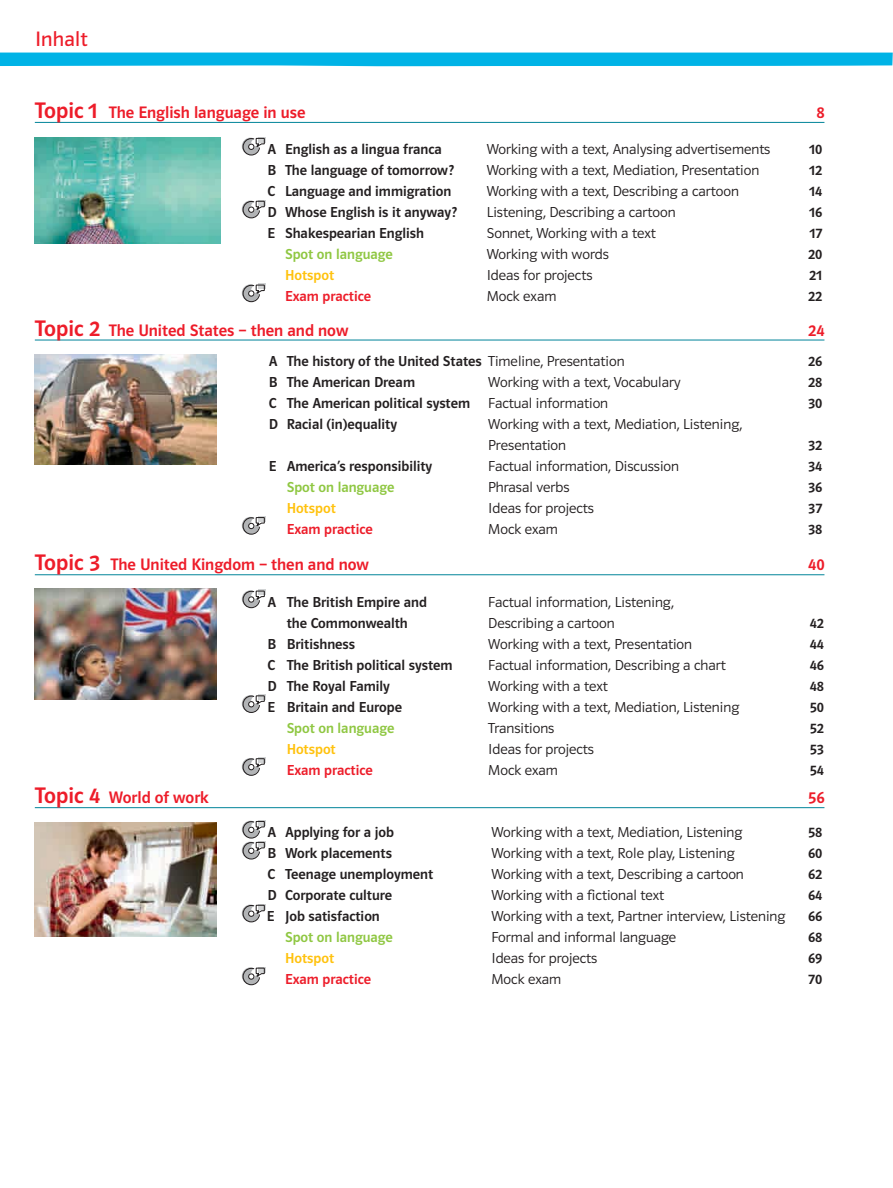
<style>
.page{position:relative;width:893px;height:1188px;background:#fff}
.page>*{position:absolute;margin:0;border:0;box-sizing:border-box;transform-origin:0 0}
.t1{font:21px "Polo ST11 K Buch";letter-spacing:.01em;color:#ed1c29}
.t2{font:16.65px "Polo ST11 K Krftg";color:#ed1c29}
.t3{font:14.55px/21px "Polo ST11 K Leicht";color:#231f20}
.t4{font:14.55px "Polo ST11 K Krftg";color:#231f20}
.t5{font:14.55px "Polo ST11 K Krftg";color:#8fc742}
.t6{font:14.55px "Polo ST11 K Krftg";color:#ed1c29}
.t7{font:14.55px "Polo ST11 K Krftg";color:#ffc20e}
.s1{font-size:22.5px}
.s2{font-family:"Polo ST11 K Leicht"}
</style>
<div class="page">
<svg style="left:1px;top:53px;width:891px;height:14px;background:#14b9e8"></svg>
<hr style="left:35px;top:122px;width:789px;height:1px;background:#008499">
<img style="left:35px;top:137px;width:185px;height:106px">
<div style="left:258px;top:137px;width:8px;height:6px;background:#d1d3d4"></div>
<svg style="left:242px;top:137px;width:23px;height:19px"></svg>
<div style="left:258px;top:200px;width:8px;height:6px;background:#d1d3d4"></div>
<svg style="left:242px;top:200px;width:23px;height:19px"></svg>
<div style="left:258px;top:284px;width:8px;height:5px;background:#d1d3d4"></div>
<svg style="left:242px;top:283px;width:23px;height:20px"></svg>
<hr style="left:35px;top:340px;width:789px;height:1px;background:#008499">
<img style="left:35px;top:355px;width:181px;height:109px">
<div style="left:258px;top:516px;width:8px;height:6px;background:#d1d3d4"></div>
<svg style="left:242px;top:517px;width:23px;height:18px"></svg>
<hr style="left:35px;top:574px;width:789px;height:1px;background:#008499">
<img style="left:35px;top:588px;width:181px;height:111px">
<div style="left:258px;top:590px;width:8px;height:5px;background:#d1d3d4"></div>
<svg style="left:242px;top:589px;width:23px;height:20px"></svg>
<div style="left:258px;top:694px;width:8px;height:6px;background:#d1d3d4"></div>
<svg style="left:242px;top:695px;width:23px;height:18px"></svg>
<div style="left:258px;top:757px;width:8px;height:6px;background:#d1d3d4"></div>
<svg style="left:242px;top:758px;width:23px;height:18px"></svg>
<hr style="left:35px;top:807px;width:789px;height:1px;background:#008499">
<img style="left:35px;top:822px;width:181px;height:114px">
<div style="left:258px;top:820px;width:8px;height:6px;background:#d1d3d4"></div>
<div style="left:258px;top:841px;width:8px;height:6px;background:#d1d3d4"></div>
<svg style="left:242px;top:820px;width:23px;height:40px"></svg>
<div style="left:258px;top:904px;width:8px;height:6px;background:#d1d3d4"></div>
<svg style="left:242px;top:904px;width:23px;height:19px"></svg>
<div style="left:258px;top:967px;width:8px;height:5px;background:#d1d3d4"></div>
<svg style="left:242px;top:967px;width:23px;height:19px"></svg>
<h1 class="t1" style="left:35px;top:27px;width:54px">Inhalt</h1>
<p class="t2" style="left:35px;top:106px;width:272px"><span class="s1">Topic 1</span> The English language in use</p>
<p class="t2" style="left:816px;top:106px;width:10px">8</p>
<p class="t4" style="left:267px;top:144px;width:176px">A English as a lingua franca</p>
<p class="t3" style="left:486px;top:140px;width:285px">Working with a text, Analysing advertisements</p>
<p class="t4" style="left:809px;top:144px;width:15px">10</p>
<p class="t4" style="left:267px;top:165px;width:188px">B The language of tomorrow?</p>
<p class="t3" style="left:486px;top:161px;width:274px">Working with a text, Mediation, Presentation</p>
<p class="t4" style="left:809px;top:165px;width:15px">12</p>
<p class="t4" style="left:267px;top:186px;width:185px">C Language and immigration</p>
<p class="t3" style="left:486px;top:182px;width:254px">Working with a text, Describing a cartoon</p>
<p class="t4" style="left:809px;top:186px;width:15px">14</p>
<p class="t4" style="left:267px;top:207px;width:191px">D Whose English is it anyway?</p>
<p class="t3" style="left:486px;top:203px;width:191px">Listening, Describing a cartoon</p>
<p class="t4" style="left:809px;top:207px;width:15px">16</p>
<p class="t4" style="left:267px;top:228px;width:158px">E Shakespearian English</p>
<p class="t3" style="left:486px;top:224px;width:171px">Sonnet, Working with a text</p>
<p class="t4" style="left:809px;top:228px;width:14px">17</p>
<p class="t5" style="left:285px;top:249px;width:109px">Spot on language</p>
<p class="t3" style="left:486px;top:245px;width:124px">Working with words</p>
<p class="t4" style="left:808px;top:249px;width:16px">20</p>
<p class="t7" style="left:285px;top:270px;width:51px">Hotspot</p>
<p class="t3" style="left:486px;top:266px;width:107px">Ideas for projects</p>
<p class="t4" style="left:809px;top:270px;width:15px">21</p>
<p class="t6" style="left:285px;top:291px;width:88px">Exam practice</p>
<p class="t3" style="left:486px;top:287px;width:71px">Mock exam</p>
<p class="t4" style="left:808px;top:291px;width:16px">22</p>
<p class="t2" style="left:35px;top:324px;width:315px"><span class="s1">Topic 2</span> The United States – then and now</p>
<p class="t2" style="left:808px;top:324px;width:18px">24</p>
<p class="t4" style="left:269px;top:355px;width:357px">A The history of the United States <span class="s2">Timeline, Presentation</span></p>
<p class="t4" style="left:808px;top:355px;width:16px">26</p>
<p class="t4" style="left:269px;top:376px;width:148px">B The American Dream</p>
<p class="t3" style="left:488px;top:373px;width:194px">Working with a text, Vocabulary</p>
<p class="t4" style="left:808px;top:376px;width:16px">28</p>
<p class="t4" style="left:269px;top:397px;width:341px">C The American political system <span class="s2">Factual information</span></p>
<p class="t4" style="left:808px;top:397px;width:16px">30</p>
<p class="t4" style="left:269px;top:418px;width:129px">D Racial (in)equality</p>
<p class="t3" style="left:488px;top:415px;width:255px">Working with a text, Mediation, Listening,<br>Presentation</p>
<p class="t4" style="left:808px;top:439px;width:16px">32</p>
<p class="t4" style="left:269px;top:460px;width:165px">E America’s responsibility</p>
<p class="t3" style="left:488px;top:456px;width:192px">Factual information, Discussion</p>
<p class="t4" style="left:808px;top:460px;width:16px">34</p>
<p class="t5" style="left:287px;top:481px;width:109px">Spot on language</p>
<p class="t3" style="left:488px;top:477px;width:83px">Phrasal verbs</p>
<p class="t4" style="left:808px;top:481px;width:16px">36</p>
<p class="t7" style="left:287px;top:502px;width:51px">Hotspot</p>
<p class="t3" style="left:488px;top:498px;width:107px">Ideas for projects</p>
<p class="t4" style="left:808px;top:502px;width:15px">37</p>
<p class="t6" style="left:287px;top:523px;width:88px">Exam practice</p>
<p class="t3" style="left:488px;top:519px;width:71px">Mock exam</p>
<p class="t4" style="left:808px;top:523px;width:16px">38</p>
<p class="t2" style="left:35px;top:558px;width:335px"><span class="s1">Topic 3</span> The United Kingdom – then and now</p>
<p class="t2" style="left:808px;top:558px;width:18px">40</p>
<p class="t4" style="left:267px;top:597px;width:161px">A The British Empire and</p>
<p class="t3" style="left:488px;top:593px;width:187px">Factual information, Listening,</p>
<p class="t4" style="left:287px;top:618px;width:123px">the Commonwealth</p>
<p class="t3" style="left:488px;top:614px;width:128px">Describing a cartoon</p>
<p class="t4" style="left:809px;top:618px;width:16px">42</p>
<p class="t4" style="left:267px;top:639px;width:89px">B Britishness</p>
<p class="t3" style="left:488px;top:635px;width:205px">Working with a text, Presentation</p>
<p class="t4" style="left:809px;top:639px;width:16px">44</p>
<p class="t4" style="left:267px;top:659px;width:187px">C The British political system</p>
<p class="t3" style="left:488px;top:656px;width:239px">Factual information, Describing a chart</p>
<p class="t4" style="left:809px;top:659px;width:16px">46</p>
<p class="t4" style="left:267px;top:680px;width:124px">D The Royal Family</p>
<p class="t3" style="left:488px;top:677px;width:121px">Working with a text</p>
<p class="t4" style="left:809px;top:680px;width:16px">48</p>
<p class="t4" style="left:267px;top:701px;width:136px">E Britain and Europe</p>
<p class="t3" style="left:488px;top:698px;width:252px">Working with a text, Mediation, Listening</p>
<p class="t4" style="left:809px;top:701px;width:16px">50</p>
<p class="t5" style="left:287px;top:722px;width:109px">Spot on language</p>
<p class="t3" style="left:488px;top:719px;width:68px">Transitions</p>
<p class="t4" style="left:809px;top:722px;width:16px">52</p>
<p class="t7" style="left:287px;top:743px;width:51px">Hotspot</p>
<p class="t3" style="left:488px;top:740px;width:107px">Ideas for projects</p>
<p class="t4" style="left:809px;top:743px;width:16px">53</p>
<p class="t6" style="left:287px;top:764px;width:88px">Exam practice</p>
<p class="t3" style="left:488px;top:760px;width:71px">Mock exam</p>
<p class="t4" style="left:809px;top:764px;width:16px">54</p>
<p class="t2" style="left:35px;top:791px;width:175px"><span class="s1">Topic 4</span> World of work</p>
<p class="t2" style="left:808px;top:791px;width:18px">56</p>
<p class="t4" style="left:267px;top:827px;width:128px">A Applying for a job</p>
<p class="t3" style="left:491px;top:823px;width:252px">Working with a text, Mediation, Listening</p>
<p class="t4" style="left:808px;top:827px;width:16px">58</p>
<p class="t4" style="left:267px;top:848px;width:126px">B Work placements</p>
<p class="t3" style="left:491px;top:844px;width:245px">Working with a text, Role play, Listening</p>
<p class="t4" style="left:808px;top:848px;width:16px">60</p>
<p class="t4" style="left:267px;top:869px;width:167px">C Teenage unemployment</p>
<p class="t3" style="left:491px;top:865px;width:254px">Working with a text, Describing a cartoon</p>
<p class="t4" style="left:808px;top:869px;width:16px">62</p>
<p class="t4" style="left:267px;top:890px;width:126px">D Corporate culture</p>
<p class="t3" style="left:491px;top:886px;width:174px">Working with a fictional text</p>
<p class="t4" style="left:808px;top:890px;width:16px">64</p>
<p class="t4" style="left:267px;top:911px;width:115px">E Job satisfaction</p>
<p class="t3" style="left:491px;top:907px;width:295px">Working with a text, Partner interview, Listening</p>
<p class="t4" style="left:808px;top:911px;width:16px">66</p>
<p class="t5" style="left:285px;top:932px;width:109px">Spot on language</p>
<p class="t3" style="left:491px;top:928px;width:186px">Formal and informal language</p>
<p class="t4" style="left:808px;top:932px;width:16px">68</p>
<p class="t7" style="left:285px;top:953px;width:51px">Hotspot</p>
<p class="t3" style="left:491px;top:949px;width:107px">Ideas for projects</p>
<p class="t4" style="left:808px;top:953px;width:16px">69</p>
<p class="t6" style="left:285px;top:974px;width:88px">Exam practice</p>
<p class="t3" style="left:491px;top:970px;width:71px">Mock exam</p>
<p class="t4" style="left:808px;top:974px;width:15px">70</p>
</div>
